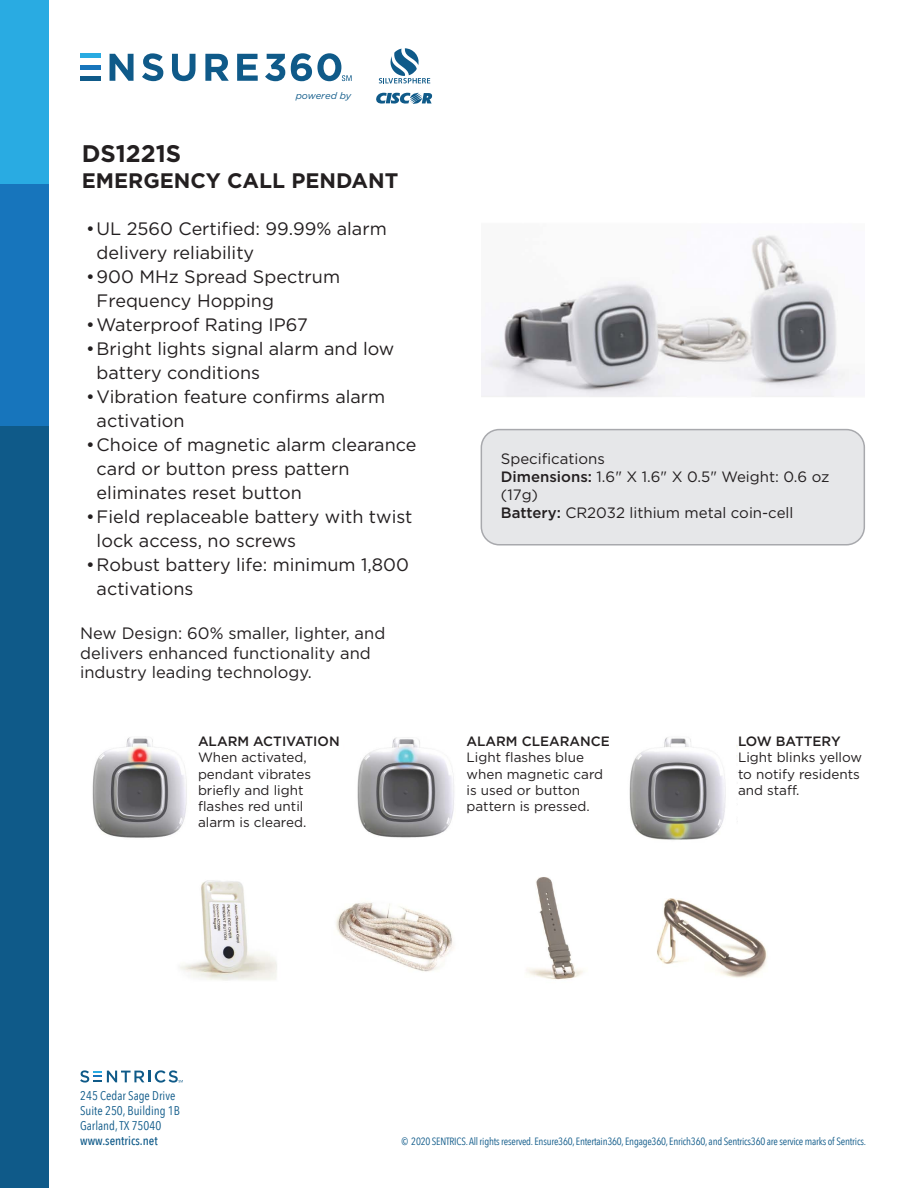
<style>
.page{position:relative;width:918px;height:1188px;background:#fff}
.page>*{position:absolute;margin:0;border:0;box-sizing:border-box;transform-origin:0 0}
.t1{font:700 24px "Gotham";color:#231f20}
.t2{font:700 21px "Gotham";color:#231f20}
.t3{font:18px/24px "Gotham";color:#231f20}
.t4{font:16.5px/19.8px "Gotham";color:#231f20}
.t5{font:15px/18px "Gotham";color:#231f20}
.t6{font:13.5px/16.2px "Gotham";color:#231f20}
.t7{font:500 13.5px "Gotham";color:#231f20}
.t8{font:12.6px "Avenir Next Condensed";color:#0f5a89}
.t9{font:500 12.6px "Avenir Next Condensed";color:#0f5a89}
.t10{font:10.5px "Avenir Next Condensed";letter-spacing:-.02em;color:#0f5a89}
.t11{font:italic 9.45px "Gotham";letter-spacing:-.005em;color:#0f5a89}
.s1{font-weight:500}
</style>
<div class="page">
<div style="left:481px;top:430px;width:383px;height:115px;background:#e6e7e9;border-radius:18px"></div>
<div style="left:481px;top:429px;width:384px;height:117px;border:1px solid #a8a9ad;border-radius:18px"></div>
<div style="left:0;top:426px;width:48px;height:762px;background:#0f5a89"></div>
<div style="left:0;top:184px;width:48px;height:242px;background:#1775bc"></div>
<div style="left:0;top:0;width:48px;height:184px;background:#29abe2"></div>
<svg style="left:376px;top:92px;width:57px;height:12px"></svg>
<div style="left:80px;top:76px;width:21px;height:5px;background:#0f5a89"></div>
<hr style="left:80px;top:65px;width:21px;height:4px;background:#1775bc">
<hr style="left:80px;top:54px;width:21px;height:4px;background:#29abe2">
<svg style="left:110px;top:54px;width:24px;height:27px"></svg>
<svg style="left:142px;top:53px;width:21px;height:28px"></svg>
<svg style="left:172px;top:54px;width:24px;height:27px"></svg>
<svg style="left:205px;top:54px;width:24px;height:27px"></svg>
<svg style="left:237px;top:54px;width:21px;height:27px"></svg>
<svg style="left:265px;top:54px;width:20px;height:27px"></svg>
<svg style="left:291px;top:53px;width:61px;height:28px"></svg>
<svg style="left:379px;top:48px;width:51px;height:35px"></svg>
<svg style="left:80px;top:1070px;width:103px;height:13px"></svg>
<img style="left:481px;top:235px;width:364px;height:162px">
<img style="left:92px;top:737px;width:675px;height:244px">
<div style="left:198px;top:735px;width:145px;height:106px;background:#fff"></div>
<div style="left:466px;top:735px;width:145px;height:106px;background:#fff"></div>
<div style="left:738px;top:735px;width:128px;height:106px;background:#fff"></div>
<p class="t11" style="left:296px;top:90px;width:57px">powered by</p>
<p class="t1" style="left:82px;top:138px;width:101px">DS1221S</p>
<p class="t2" style="left:82px;top:166px;width:318px">EMERGENCY CALL PENDANT</p>
<p class="t3" style="left:97px;top:216px;width:292px;text-indent:-11px">•UL 2560 Certified: 99.99% alarm delivery reliability</p>
<p class="t3" style="left:97px;top:264px;width:245px;text-indent:-11px">•900 MHz Spread Spectrum<br>Frequency Hopping</p>
<p class="t3" style="left:86px;top:312px;width:223px">•Waterproof Rating IP67</p>
<p class="t3" style="left:97px;top:336px;width:299px;text-indent:-11px">•Bright lights signal alarm and low battery conditions</p>
<p class="t3" style="left:97px;top:384px;width:290px;text-indent:-11px">•Vibration feature confirms alarm activation</p>
<p class="t3" style="left:97px;top:432px;width:321px;text-indent:-11px">•Choice of magnetic alarm clearance card or button press pattern eliminates reset button</p>
<p class="t3" style="left:97px;top:504px;width:317px;text-indent:-11px">•Field replaceable battery with twist lock access, no screws</p>
<p class="t3" style="left:97px;top:552px;width:314px;text-indent:-11px">•Robust battery life: minimum 1,800 activations</p>
<p class="t4" style="left:80px;top:623px;width:307px">New Design: 60% smaller, lighter, and delivers enhanced functionality and industry leading technology.</p>
<p class="t7" style="left:198px;top:733px;width:143px">ALARM ACTIVATION</p>
<p class="t6" style="left:198px;top:749px;width:115px">When activated, pendant vibrates briefly and light flashes red until alarm is cleared.</p>
<p class="t5" style="left:501px;top:450px;width:105px">Specifications</p>
<p class="t5" style="left:501px;top:468px;width:330px"><span class="s1">Dimensions:</span> 1.6" X 1.6" X 0.5" Weight: 0.6 oz (17g)</p>
<p class="t5" style="left:501px;top:504px;width:294px"><span class="s1">Battery:</span> CR2032 lithium metal coin-cell</p>
<p class="t7" style="left:466px;top:733px;width:145px">ALARM CLEARANCE</p>
<p class="t6" style="left:466px;top:749px;width:138px">Light flashes blue when magnetic card is used or button pattern is pressed.</p>
<p class="t7" style="left:738px;top:733px;width:104px">LOW BATTERY</p>
<p class="t6" style="left:738px;top:749px;width:126px">Light blinks yellow to notify residents and staff.</p>
<p class="t8" style="left:80px;top:1085px;width:97px">245 Cedar Sage Drive</p>
<p class="t8" style="left:80px;top:1100px;width:101px">Suite 250, Building 1B</p>
<p class="t8" style="left:80px;top:1115px;width:83px">Garland, TX 75040</p>
<p class="t9" style="left:80px;top:1133px;width:79px">www.sentrics.net</p>
<p class="t10" style="left:401px;top:1132px;width:466px">© 2020 SENTRICS. All rights reserved. Ensure360, Entertain360, Engage360, Enrich360, and Sentrics360 are service marks of Sentrics.</p>
</div>
